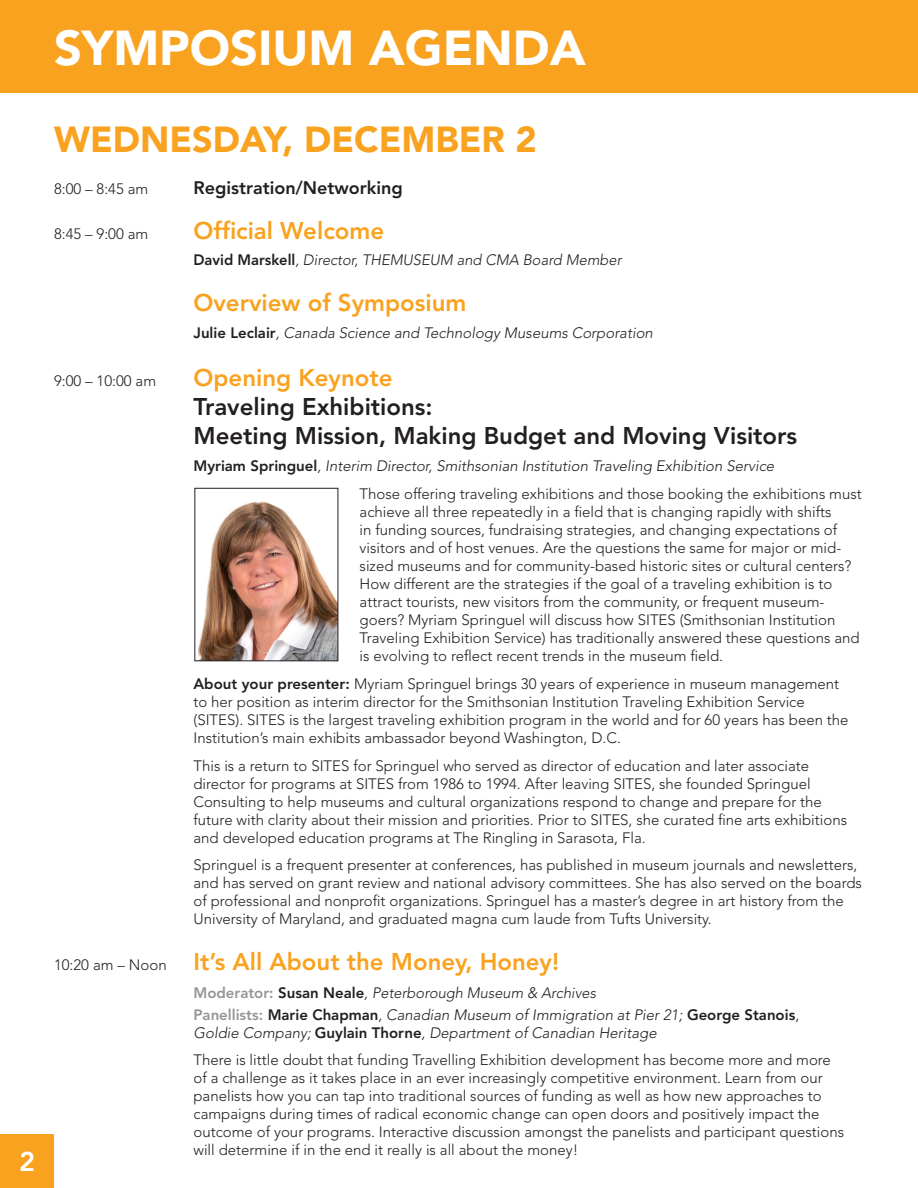
<style>
.page{position:relative;width:918px;height:1188px;background:#fff}
.page>*{position:absolute;margin:0;border:0;box-sizing:border-box;transform-origin:0 0}
._14_bold_green{font:900 48.6px "Avenir LT Std";color:#fff}
.bold_yellow_16{font:900 36px "Avenir LT Std";color:#f9a21f}
.bold_black_12{font:800 27px "Avenir";color:#fff}
.bold_yellow_16-2{font:800 24px/28.8px "Avenir";color:#231f20}
.bold_yellow_16-3{font:800 24px "Avenir";color:#f9a21f}
.bold_black_12-2{font:800 18px "Avenir";color:#231f20}
.body_agrnda_indent{font:300 15px/18px "Avenir";color:#231f20}
.body_agrnda_indent-2{font:italic 300 15px/18px "Avenir";color:#231f20}
.bold_yellow_16-4{font:300 15px "Avenir";color:#231f20}
.bold_black_12-3{font:300 15px "Avenir";color:#231f20}
.s1{font-weight:800;font-style:normal}
.s2{color:#f9a21f}
.s3{font-weight:800}
.s4{font-weight:300;font-size:15px;color:#231f20}
.s5{font-weight:800;font-style:normal;color:#939598}
.s6{font-style:normal}
</style>
<div class="page">
<div style="left:0;top:0;width:918px;height:93px;background:#f9a21f"></div>
<img style="left:198px;top:501px;width:138px;height:158px">
<div style="left:195px;top:488px;width:143px;height:173px;border:1px solid #231f20"></div>
<div style="left:0;top:1134px;width:54px;height:54px;background:#f9a21f"></div>
<p class="_14_bold_green" style="left:54px;top:19px;width:533px">SYMPOSIUM AGENDA</p>
<p class="bold_black_12" style="left:19px;top:1145px;width:17px">2</p>
<p class="bold_yellow_16" style="left:54px;top:118px;width:484px">WEDNESDAY, DECEMBER 2</p>
<p class="bold_black_12-3" style="left:54px;top:180px;width:96px">8:00 – 8:45 am</p>
<p class="bold_black_12-2" style="left:194px;top:177px;width:211px">Registration/Networking</p>
<p class="bold_yellow_16-4" style="left:54px;top:225px;width:96px">8:45 – 9:00 am</p>
<p class="bold_yellow_16-3" style="left:194px;top:216px;width:192px">Official Welcome</p>
<p class="body_agrnda_indent-2" style="left:194px;top:251px;width:430px"><span class="s1">David Marskell</span>, Director, THEMUSEUM and CMA Board Member</p>
<p class="bold_yellow_16-3" style="left:193px;top:289px;width:274px">Overview of Symposium</p>
<p class="body_agrnda_indent-2" style="left:194px;top:324px;width:461px"><span class="s1">Julie Leclair</span>, Canada Science and Technology Museums Corporation</p>
<p class="bold_yellow_16-4" style="left:54px;top:372px;width:104px">9:00 – 10:00 am</p>
<p class="bold_yellow_16-2" style="left:193px;top:363px;width:605px"><span class="s2">Opening Keynote<br></span>Traveling Exhibitions:<br>Meeting Mission, Making Budget and Moving Visitors</p>
<p class="body_agrnda_indent-2" style="left:194px;top:457px;width:582px"><span class="s1">Myriam Springuel</span>, Interim Director, Smithsonian Institution Traveling Exhibition Service</p>
<p class="body_agrnda_indent" style="left:360px;top:485px;width:504px">Those offering traveling exhibitions and those booking the exhibitions must achieve all three repeatedly in a field that is changing rapidly with shifts<br>in funding sources, fundraising strategies, and changing expectations of visitors and of host venues. Are the questions the same for major or mid&shy;sized museums and for community-based historic sites or cultural centers?<br>How different are the strategies if the goal of a traveling exhibition is to attract tourists, new visitors from the community, or frequent museum&shy;goers? Myriam Springuel will discuss how SITES (Smithsonian Institution Traveling Exhibition Service) has traditionally answered these questions and is evolving to reflect recent trends in the museum field.</p>
<p class="body_agrnda_indent" style="left:194px;top:675px;width:657px"><span class="s3">About your presenter:</span> Myriam Springuel brings 30 years of experience in museum management to her position as interim director for the Smithsonian Institution Traveling Exhibition Service (SITES). SITES is the largest traveling exhibition program in the world and for 60 years has been the Institution’s main exhibits ambassador beyond Washington, D.C.</p>
<p class="body_agrnda_indent" style="left:194px;top:756px;width:655px">This is a return to SITES for Springuel who served as director of education and later associate director for programs at SITES from 1986 to 1994. After leaving SITES, she founded Springuel Consulting to help museums and cultural organizations respond to change and prepare for the future with clarity about their mission and priorities. Prior to SITES, she curated fine arts exhibitions and developed education programs at The Ringling in Sarasota, Fla.</p>
<p class="body_agrnda_indent" style="left:194px;top:856px;width:670px">Springuel is a frequent presenter at conferences, has published in museum journals and newsletters, and has served on grant review and national advisory committees. She has also served on the boards of professional and nonprofit organizations. Springuel has a master’s degree in art history from the University of Maryland, and graduated magna cum laude from Tufts University.</p>
<p class="bold_yellow_16-3" style="left:54px;top:948px;width:507px"><span class="s4">10:20 am – Noon</span> It’s All About the Money, Honey!</p>
<p class="body_agrnda_indent-2" style="left:194px;top:984px;width:404px"><span class="s5">Moderator:</span> <span class="s1">Susan Neale</span>, Peterborough Museum &amp; Archives</p>
<p class="body_agrnda_indent-2" style="left:194px;top:1006px;width:607px"><span class="s5">Panellists:</span> <span class="s1">Marie Chapman</span>, Canadian Museum of Immigration at Pier 21; <span class="s1">George Stanois</span><span class="s6">,<br></span>Goldie Company; <span class="s1">Guylain Thorne</span>, Department of Canadian Heritage</p>
<p class="body_agrnda_indent" style="left:194px;top:1051px;width:652px">There is little doubt that funding Travelling Exhibition development has become more and more of a challenge as it takes place in an ever increasingly competitive environment. Learn from our panelists how you can tap into traditional sources of funding as well as how new approaches to campaigns during times of radical economic change can open doors and positively impact the outcome of your programs. Interactive discussion amongst the panelists and participant questions will determine if in the end it really is all about the money!</p>
</div>
